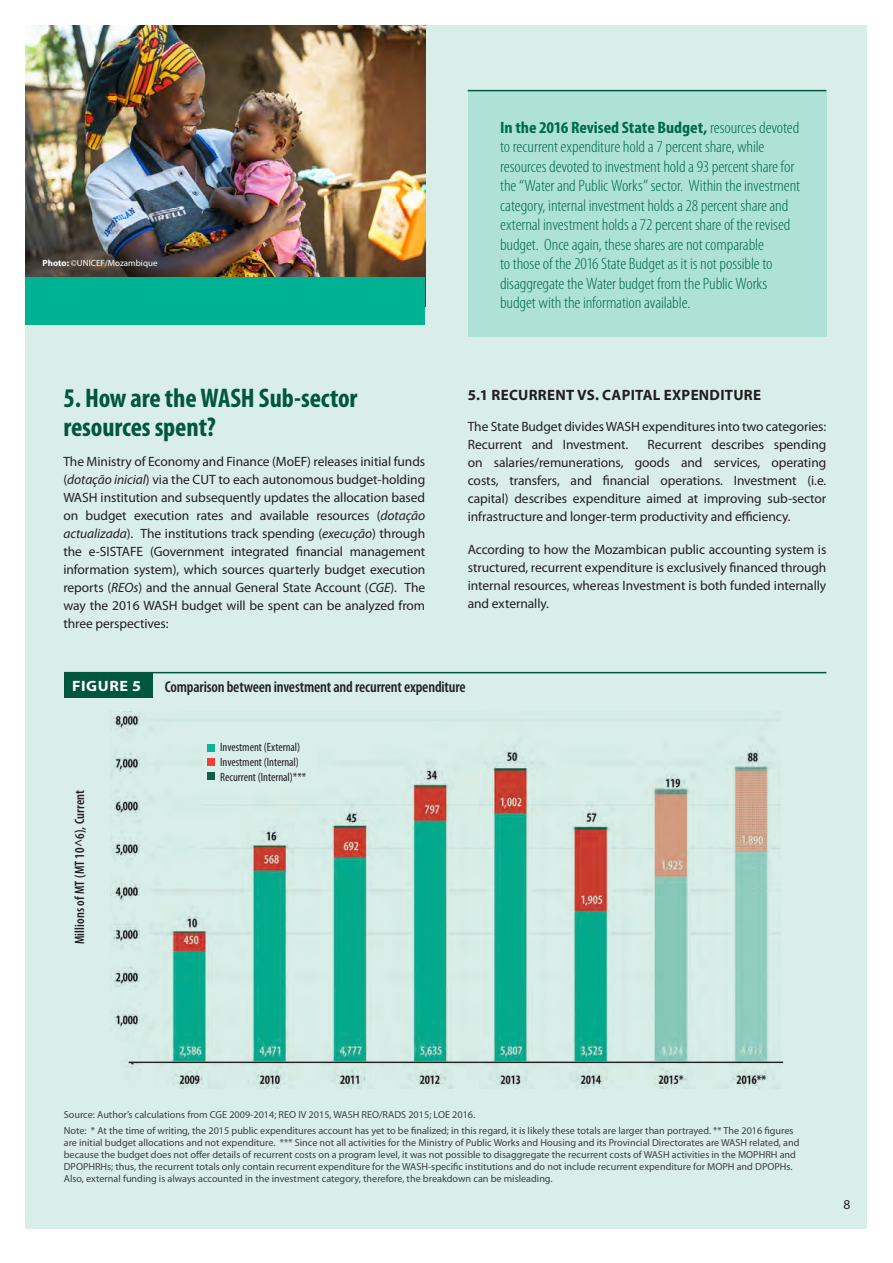
<style>
.page{position:relative;width:893px;height:1263px;background:#fff}
.page>*{position:absolute;margin:0;border:0;box-sizing:border-box;transform-origin:0 0}
.Bread_BB{font:700 condensed 27px/28.5px "Myriad Pro";letter-spacing:-.005em;color:#00573c}
.Biggest_header{font:300 condensed 16.5px/19.5px "Myriad Pro";letter-spacing:-.01em;color:#00573c;scale:1.09 1}
.t1{font:600 condensed 15.75px "Myriad Pro";letter-spacing:-.01em;color:#231f20}
.Bread_text{font:700 15px "Myriad Pro";letter-spacing:.02em;color:#231f20}
.Table{font:700 15px "Myriad Pro";letter-spacing:.04em;color:#fff;scale:1.07 1}
.Bread_text-2{font:600 condensed 13.65px "Myriad Pro";letter-spacing:.01em;color:#231f20}
.Bread_BB-2{font:13.5px/18px "Myriad Pro";letter-spacing:-.005em;color:#231f20;text-align:justify}
.Bread_text-3{font:13.5px/18px "Myriad Pro";letter-spacing:-.005em;color:#231f20;text-align:justify}
.Bread_text-4{font:condensed 12px "Myriad Pro";color:#231f20}
.t2{font:10.2px/12px "Myriad Pro";color:#3e3e3f}
.t3{font:9px "Myriad Pro";color:#fff}
.s1{font-weight:700}
.s2{font-style:italic}
</style>
<div class="page">
<div style="left:26px;top:26px;width:841px;height:1203px;background:#d9eee8"></div>
<img style="left:26px;top:26px;width:399px;height:252px">
<div style="left:26px;top:278px;width:399px;height:47px;background:#00b294"></div>
<div style="left:65px;top:672px;width:88px;height:26px;background:#00573c"></div>
<hr style="left:65px;top:672px;width:761px;height:1px;background:#00573c">
<img style="left:110px;top:711px;width:670px;height:378px">
<hr style="left:129px;top:1061px;width:654px;height:2px;background:#231f20">
<div style="left:468px;top:91px;width:358px;height:246px;background:#aee2d7"></div>
<hr style="left:468px;top:90px;width:358px;height:1px;background:#00573c">
<div style="left:203px;top:742px;width:113px;height:47px;background:#d9eee8"></div>
<div style="left:208px;top:745px;width:7px;height:7px;background:#0fb397"></div>
<div style="left:208px;top:759px;width:7px;height:7px;background:#ef4237"></div>
<div style="left:208px;top:773px;width:7px;height:7px;background:#0f5f48"></div>
<p class="t3" style="left:43px;top:258px;width:117px"><span class="s1">Photo:</span> ©UNICEF/Mozambique</p>
<p class="Bread_BB" style="left:63px;top:384px;width:296px">5. How are the WASH Sub-sector resources spent?</p>
<p class="Bread_BB-2" style="left:63px;top:453px;width:363px">The Ministry of Economy and Finance (MoEF) releases initial funds (<span class="s2">dotação inicial</span>) via the CUT to each autonomous budget-holding WASH institution and subsequently updates the allocation based on budget execution rates and available resources (<span class="s2">dotação actualizada</span>). The institutions track spending (<span class="s2">execução</span>) through the e-SISTAFE (Government integrated financial management information system), which sources quarterly budget execution reports (<span class="s2">REOs</span>) and the annual General State Account (<span class="s2">CGE</span>). The way the 2016 WASH budget will be spent can be analyzed from three perspectives:</p>
<p class="Biggest_header" style="left:500px;top:118px;width:277px"><span class="s1">In the 2016 Revised State Budget,</span> resources devoted to recurrent expenditure hold a 7 percent share, while resources devoted to investment hold a 93 percent share for the “Water and Public Works” sector. Within the investment category, internal investment holds a 28 percent share and external investment holds a 72 percent share of the revised budget. Once again, these shares are not comparable<br>to those of the 2016 State Budget as it is not possible to disaggregate the Water budget from the Public Works budget with the information available.</p>
<p class="Bread_text" style="left:468px;top:385px;width:295px">5.1 RECURRENT VS. CAPITAL EXPENDITURE</p>
<p class="Bread_text-3" style="left:468px;top:418px;width:360px">The State Budget divides WASH expenditures into two categories:<br>Recurrent and Investment.</p>
<p class="Bread_text-3" style="left:468px;top:436px;width:360px;text-indent:180px">Recurrent describes spending on salaries/remunerations, goods and services, operating costs, transfers, and financial operations. Investment (i.e. capital) describes expenditure aimed at improving sub-sector infrastructure and longer-term productivity and efficiency.</p>
<p class="Bread_text-3" style="left:468px;top:541px;width:360px">According to how the Mozambican public accounting system is structured, recurrent expenditure is exclusively financed through internal resources, whereas Investment is both funded internally and externally.</p>
<p class="Table" style="left:72px;top:676px;width:66px">FIGURE 5</p>
<p class="t1" style="left:165px;top:678px;width:302px">Comparison between investment and recurrent expenditure</p>
<p class="Bread_text-2" style="left:72px;top:944px;width:156px;rotate:-90deg">Millions of MT (MT 10^6), Current</p>
<p class="Bread_text-4" style="left:220px;top:740px;width:81px">Investment (External)</p>
<p class="Bread_text-4" style="left:220px;top:755px;width:80px">Investment (Internal)</p>
<p class="Bread_text-4" style="left:220px;top:770px;width:88px">Recurrent (Internal)***</p>
<p class="t2" style="left:64px;top:1109px;width:413px">Source: Author’s calculations from CGE 2009-2014; REO IV 2015, WASH REO/RADS 2015; LOE 2016.</p>
<p class="t2" style="left:64px;top:1125px;width:737px">Note: * At the time of writing, the 2015 public expenditures account has yet to be finalized; in this regard, it is likely these totals are larger than portrayed. ** The 2016 figures are initial budget allocations and not expenditure. *** Since not all activities for the Ministry of Public Works and Housing and its Provincial Directorates are WASH related, and because the budget does not offer details of recurrent costs on a program level, it was not possible to disaggregate the recurrent costs of WASH activities in the MOPHRH and DPOPHRHs; thus, the recurrent totals only contain recurrent expenditure for the WASH-specific institutions and do not include recurrent expenditure for MOPH and DPOPHs.<br>Also, external funding is always accounted in the investment category, therefore, the breakdown can be misleading.</p>
<p class="Bread_BB-2" style="left:843px;top:1196px;width:8px">8</p>
</div>
